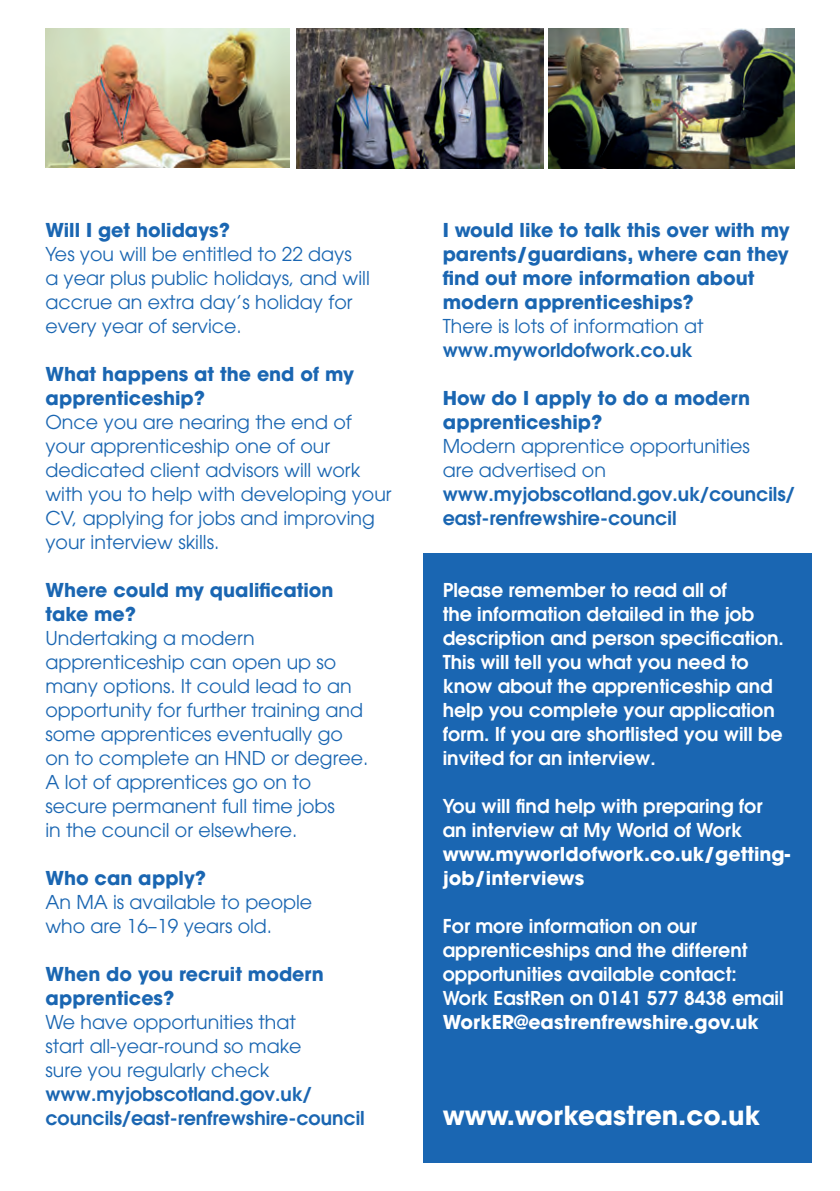
<style>
.page{position:relative;width:840px;height:1191px;background:#fff}
.page>*{position:absolute;margin:0;border:0;box-sizing:border-box;transform-origin:0 0}
.t1{font:700 26px "Avant Garde LT";color:#fff}
.t2{font:19px/24px "Avant Garde LT";color:#1a66b2}
.t3{font:600 19px/24px "Avant Garde LT";color:#fff}
.t4{font:700 19px/24px "Avant Garde LT";color:#1a66b2}
.t5{font:600 19px/24px "Avant Garde LT";color:#1a66b2}
.t6{font:700 19px/24px "Avant Garde LT";color:#fff}
</style>
<div class="page">
<div style="left:422px;top:553px;width:389px;height:609px;background:#1a66b2"></div>
<img style="left:45px;top:29px;width:244px;height:138px">
<img style="left:548px;top:29px;width:246px;height:140px">
<img style="left:296px;top:29px;width:247px;height:140px">
<p class="t4" style="left:45px;top:217px;width:186px">Will I get holidays?</p>
<p class="t2" style="left:45px;top:242px;width:326px">Yes you will be entitled to 22 days<br>a year plus public holidays, and will accrue an extra day’s holiday for every year of service.</p>
<p class="t4" style="left:45px;top:361px;width:310px">What happens at the end of my apprenticeship?</p>
<p class="t2" style="left:45px;top:410px;width:347px">Once you are nearing the end of your apprenticeship one of our dedicated client advisors will work with you to help with developing your<br>CV, applying for jobs and improving your interview skills.</p>
<p class="t4" style="left:45px;top:577px;width:289px">Where could my qualification take me?</p>
<p class="t2" style="left:45px;top:626px;width:324px">Undertaking a modern apprenticeship can open up so many options. It could lead to an opportunity for further training and some apprentices eventually go on to complete an HND or degree.<br>A lot of apprentices go on to secure permanent full time jobs<br>in the council or elsewhere.</p>
<p class="t4" style="left:45px;top:865px;width:162px">Who can apply?</p>
<p class="t2" style="left:45px;top:890px;width:268px">An MA is available to people who are 16–19 years old.</p>
<p class="t4" style="left:45px;top:961px;width:280px">When do you recruit modern apprentices?</p>
<p class="t2" style="left:45px;top:1010px;width:257px">We have opportunities that start all-year-round so make sure you regularly check</p>
<p class="t5" style="left:45px;top:1081px;width:321px">www.myjobscotland.gov.uk/ councils/east-renfrewshire-council</p>
<p class="t4" style="left:442px;top:217px;width:348px">I would like to talk this over with my parents/guardians, where can they find out more information about modern apprenticeships?</p>
<p class="t2" style="left:442px;top:313px;width:262px">There is lots of information at</p>
<p class="t5" style="left:442px;top:337px;width:251px">www.myworldofwork.co.uk</p>
<p class="t4" style="left:442px;top:385px;width:309px">How do I apply to do a modern apprenticeship?</p>
<p class="t2" style="left:442px;top:433px;width:308px">Modern apprentice opportunities are advertised on</p>
<p class="t5" style="left:442px;top:481px;width:353px">www.myjobscotland.gov.uk/councils/ east-renfrewshire-council</p>
<p class="t3" style="left:442px;top:577px;width:342px">Please remember to read all of<br>the information detailed in the job description and person specification.<br>This will tell you what you need to know about the apprenticeship and help you complete your application form. If you are shortlisted you will be invited for an interview.</p>
<p class="t3" style="left:442px;top:793px;width:321px">You will find help with preparing for an interview at My World of Work</p>
<p class="t6" style="left:442px;top:841px;width:348px">www.myworldofwork.co.uk/getting&shy;job/interviews</p>
<p class="t3" style="left:442px;top:913px;width:342px">For more information on our apprenticeships and the different opportunities available contact:<br>Work EastRen on 0141 577 8438 email</p>
<p class="t6" style="left:442px;top:1009px;width:317px">WorkER@eastrenfrewshire.gov.uk</p>
<h1 class="t1" style="left:442px;top:1098px;width:319px">www.workeastren.co.uk</h1>
</div>
